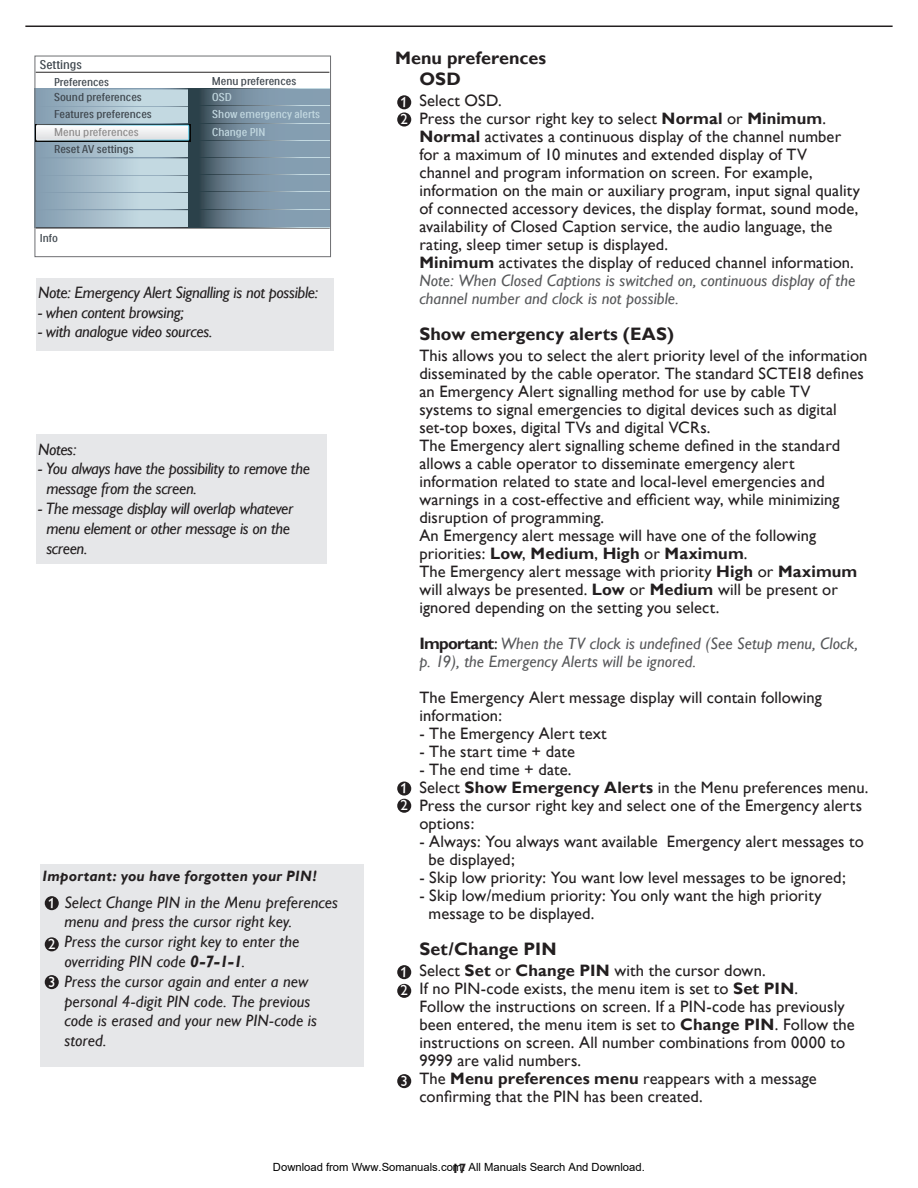
<style>
.page{position:relative;width:918px;height:1188px;background:#fff}
.page>*{position:absolute;margin:0;border:0;box-sizing:border-box;transform-origin:0 0}
.t1{font:700 18px "Gill Sans";letter-spacing:.005em;color:#231f20}
.t2{font:16.5px/18px "Gill Sans";letter-spacing:.005em;color:#231f20}
.t3{font:italic 16.5px/19.8px "Gill Sans";letter-spacing:-.01em;color:#231f20}
.t4{font:italic 16.5px/18px "Gill Sans";letter-spacing:.005em;color:#57585a}
.t5{font:italic 700 15px "Gill Sans";letter-spacing:.01em;color:#231f20}
.t6{font:14.85px "Gill Alt One";color:#fff}
.t7{font:700 13.5px "Gill Sans";color:#231f20}
.t8{font:11.25px "Arial";color:#000}
.t9{font:10.65px "Philips Screen Font 3";color:#3e464d}
.t10{font:9.6px/14.9px "Philips Screen Font 3";color:#3e464d}
.t11{font:9.6px/17.7px "Philips Screen Font 3";color:#c3d9e1}
.t12{font:9.6px "Philips Screen Font 3";color:#8e8c8c}
.s1{font-weight:700}
.s2{font-style:italic;color:#57585a}
.s3{font-weight:700;font-style:normal;color:#231f20}
.s4{font-style:normal;color:#231f20}
</style>
<div class="page">
<hr style="left:25px;top:26px;width:868px;height:1px;background:#231f20">
<div style="left:36px;top:89px;width:153px;height:17px;background:linear-gradient(to right,#89a1b4,#d1e6ec)"></div>
<svg style="left:37px;top:106px;width:151px;height:1px"></svg>
<div style="left:36px;top:107px;width:153px;height:17px;background:linear-gradient(to right,#89a1b4,#d1e6ec)"></div>
<svg style="left:37px;top:123px;width:151px;height:1px"></svg>
<div style="left:36px;top:141px;width:153px;height:17px;background:linear-gradient(to right,#89a1b4,#d1e6ec)"></div>
<div style="left:36px;top:158px;width:153px;height:17px;background:linear-gradient(to right,#89a1b4,#d1e6ec)"></div>
<svg style="left:37px;top:175px;width:151px;height:1px"></svg>
<div style="left:36px;top:176px;width:153px;height:17px;background:linear-gradient(to right,#89a1b4,#d1e6ec)"></div>
<svg style="left:37px;top:192px;width:151px;height:1px"></svg>
<div style="left:36px;top:193px;width:153px;height:17px;background:linear-gradient(to right,#89a1b4,#d1e6ec)"></div>
<div style="left:36px;top:210px;width:153px;height:17px;background:linear-gradient(to right,#89a1b4,#d1e6ec)"></div>
<hr style="left:36px;top:72px;width:293px;height:1px;background:#262324">
<hr style="left:36px;top:227px;width:294px;height:1px;background:#262324">
<svg style="left:188px;top:89px;width:141px;height:1px"></svg>
<svg style="left:188px;top:90px;width:141px;height:16px;background:#6f8696"></svg>
<svg style="left:188px;top:106px;width:141px;height:1px"></svg>
<svg style="left:188px;top:107px;width:141px;height:16px;background:#6f8697"></svg>
<svg style="left:188px;top:123px;width:141px;height:1px"></svg>
<svg style="left:190px;top:124px;width:139px;height:16px;background:#6f8797"></svg>
<svg style="left:190px;top:140px;width:139px;height:1px"></svg>
<svg style="left:188px;top:141px;width:141px;height:17px;background:#6f8696"></svg>
<svg style="left:188px;top:158px;width:141px;height:1px"></svg>
<svg style="left:188px;top:159px;width:141px;height:16px;background:#6f8696"></svg>
<svg style="left:188px;top:175px;width:141px;height:1px"></svg>
<svg style="left:188px;top:176px;width:141px;height:16px;background:#6f8696"></svg>
<svg style="left:188px;top:192px;width:141px;height:1px"></svg>
<svg style="left:188px;top:193px;width:141px;height:16px;background:#6f8697"></svg>
<svg style="left:188px;top:209px;width:141px;height:19px"></svg>
<svg style="left:188px;top:210px;width:141px;height:17px;background:#6f8697"></svg>
<div style="left:35px;top:56px;width:296px;height:201px;border:1px solid #6e6f72"></div>
<svg style="left:35px;top:124px;width:155px;height:18px"></svg>
<svg style="left:36px;top:125px;width:153px;height:16px"></svg>
<svg style="left:36px;top:126px;width:152px;height:14px"></svg>
<div style="left:41px;top:864px;width:323px;height:203px;background:#e6e7e9"></div>
<div style="left:36px;top:279px;width:298px;height:72px;background:#e6e7e9"></div>
<div style="left:36px;top:434px;width:291px;height:129px;background:#e6e7e9"></div>
<div style="left:397px;top:95px;width:14px;height:14px;background:#231f20;border-radius:50%"></div>
<div style="left:397px;top:113px;width:14px;height:14px;background:#231f20;border-radius:50%"></div>
<div style="left:397px;top:781px;width:14px;height:15px;background:#231f20;border-radius:50%"></div>
<div style="left:397px;top:799px;width:14px;height:14px;background:#231f20;border-radius:50%"></div>
<div style="left:397px;top:965px;width:14px;height:14px;background:#231f20;border-radius:50%"></div>
<div style="left:397px;top:984px;width:14px;height:14px;background:#231f20;border-radius:50%"></div>
<div style="left:397px;top:1074px;width:14px;height:14px;background:#231f20;border-radius:50%"></div>
<div style="left:45px;top:896px;width:14px;height:14px;background:#231f20;border-radius:50%"></div>
<div style="left:45px;top:937px;width:14px;height:14px;background:#231f20;border-radius:50%"></div>
<div style="left:45px;top:975px;width:14px;height:14px;background:#231f20;border-radius:50%"></div>
<p class="t9" style="left:40px;top:58px;width:44px">Settings</p>
<p class="t1" style="left:395px;top:47px;width:153px">Menu preferences</p>
<p class="t10" style="left:212px;top:74px;width:86px">Menu preferences</p>
<p class="t1" style="left:419px;top:68px;width:43px">OSD</p>
<p class="t2" style="left:419px;top:92px;width:442px">Select OSD.<br>Press the cursor right key to select <span class="s1">Normal</span> or <span class="s1">Minimum</span>.<br><span class="s1">Normal</span> activates a continuous display of the channel number for a maximum of 10 minutes and extended display of TV channel and program information on screen. For example, information on the main or auxiliary program, input signal quality of connected accessory devices, the display format, sound mode, availability of Closed Caption service, the audio language, the rating, sleep timer setup is displayed.<br><span class="s1">Minimum</span> activates the display of reduced channel information.<br><span class="s2">Note: When Closed Captions is switched on, continuous display of the channel number and clock is not possible.</span></p>
<p class="t1" style="left:419px;top:323px;width:256px">Show emergency alerts (EAS)</p>
<p class="t2" style="left:419px;top:347px;width:450px">This allows you to select the alert priority level of the information disseminated by the cable operator. The standard SCTE18 defines an Emergency Alert signalling method for use by cable TV systems to signal emergencies to digital devices such as digital set-top boxes, digital TVs and digital VCRs.<br>The Emergency alert signalling scheme defined in the standard allows a cable operator to disseminate emergency alert information related to state and local-level emergencies and warnings in a cost-effective and efficient way, while minimizing disruption of programming.<br>An Emergency alert message will have one of the following priorities: <span class="s1">Low</span>, <span class="s1">Medium</span>, <span class="s1">High</span> or <span class="s1">Maximum</span>.<br>The Emergency alert message with priority <span class="s1">High</span> or <span class="s1">Maximum </span>will always be presented. <span class="s1">Low</span> or <span class="s1">Medium</span> will be present or ignored depending on the setting you select.</p>
<p class="t4" style="left:419px;top:635px;width:440px"><span class="s3">Important</span><span class="s4">:</span> When the TV clock is undefined (See Setup menu, Clock, p. 19), the Emergency Alerts will be ignored.</p>
<p class="t2" style="left:419px;top:689px;width:404px">The Emergency Alert message display will contain following information:</p>
<p class="t2" style="left:419px;top:725px;width:189px">- The Emergency Alert text</p>
<p class="t2" style="left:419px;top:743px;width:157px">- The start time + date</p>
<p class="t2" style="left:419px;top:761px;width:451px">- The end time + date.<br>Select <span class="s1">Show Emergency Alerts</span> in the Menu preferences menu.<br>Press the cursor right key and select one of the Emergency alerts options:</p>
<p class="t2" style="left:429px;top:833px;width:437px;text-indent:-9px">- Always: You always want available Emergency alert messages to be displayed;</p>
<p class="t2" style="left:419px;top:869px;width:428px">- Skip low priority: You want low level messages to be ignored;</p>
<p class="t2" style="left:429px;top:887px;width:395px;text-indent:-9px">- Skip low/medium priority: You only want the high priority message to be displayed.</p>
<p class="t1" style="left:419px;top:938px;width:139px">Set/Change PIN</p>
<p class="t2" style="left:419px;top:962px;width:437px">Select <span class="s1">Set</span> or <span class="s1">Change PIN</span> with the cursor down.<br>If no PIN-code exists, the menu item is set to <span class="s1">Set PIN</span>.<br>Follow the instructions on screen. If a PIN-code has previously been entered, the menu item is set to <span class="s1">Change PIN</span>. Follow the instructions on screen. All number combinations from 0000 to 9999 are valid numbers.<br>The <span class="s1">Menu preferences menu</span> reappears with a message confirming that the PIN has been created.</p>
<p class="t10" style="left:54px;top:75px;width:89px">Preferences<br>Sound preferences</p>
<p class="t10" style="left:54px;top:107px;width:99px">Features preferences</p>
<p class="t12" style="left:54px;top:126px;width:86px">Menu preferences</p>
<p class="t10" style="left:54px;top:142px;width:81px">Reset AV settings</p>
<p class="t11" style="left:212px;top:89px;width:21px">OSD</p>
<p class="t11" style="left:212px;top:106px;width:109px">Show emergency alerts<br>Change PIN</p>
<p class="t6" style="left:401px;top:111px;width:9px">2</p>
<p class="t10" style="left:40px;top:230px;width:20px">Info</p>
<p class="t3" style="left:38px;top:283px;width:282px">Note: Emergency Alert Signalling is not possible:</p>
<p class="t3" style="left:38px;top:302px;width:147px">- when content browsing;</p>
<p class="t3" style="left:38px;top:322px;width:176px">- with analogue video sources.</p>
<p class="t3" style="left:38px;top:439px;width:40px">Notes:</p>
<p class="t3" style="left:46px;top:459px;width:265px;text-indent:-8px">- You always have the possibility to remove the message from the screen.</p>
<p class="t3" style="left:46px;top:499px;width:248px;text-indent:-8px">- The message display will overlap whatever menu element or other message is on the screen.</p>
<p class="t6" style="left:401px;top:797px;width:9px">2</p>
<p class="t5" style="left:43px;top:867px;width:276px">Important: you have forgotten your PIN!</p>
<p class="t3" style="left:64px;top:892px;width:275px">Select Change PIN in the Menu preferences menu and press the cursor right key.<br>Press the cursor right key to enter the overriding PIN code <span class="s1">0-7-1-1</span>.<br>Press the cursor again and enter a new personal 4-digit PIN code. The previous code is erased and your new PIN-code is stored.</p>
<p class="t6" style="left:48px;top:935px;width:9px">2</p>
<p class="t6" style="left:48px;top:973px;width:9px">3</p>
<p class="t6" style="left:401px;top:982px;width:9px">2</p>
<p class="t6" style="left:401px;top:1072px;width:9px">3</p>
<p class="t8" style="left:273px;top:1160px;width:373px">Download from Www.Somanuals.com. All Manuals Search And Download.</p>
<p class="t7" style="left:452px;top:1161px;width:16px">17</p>
</div>
